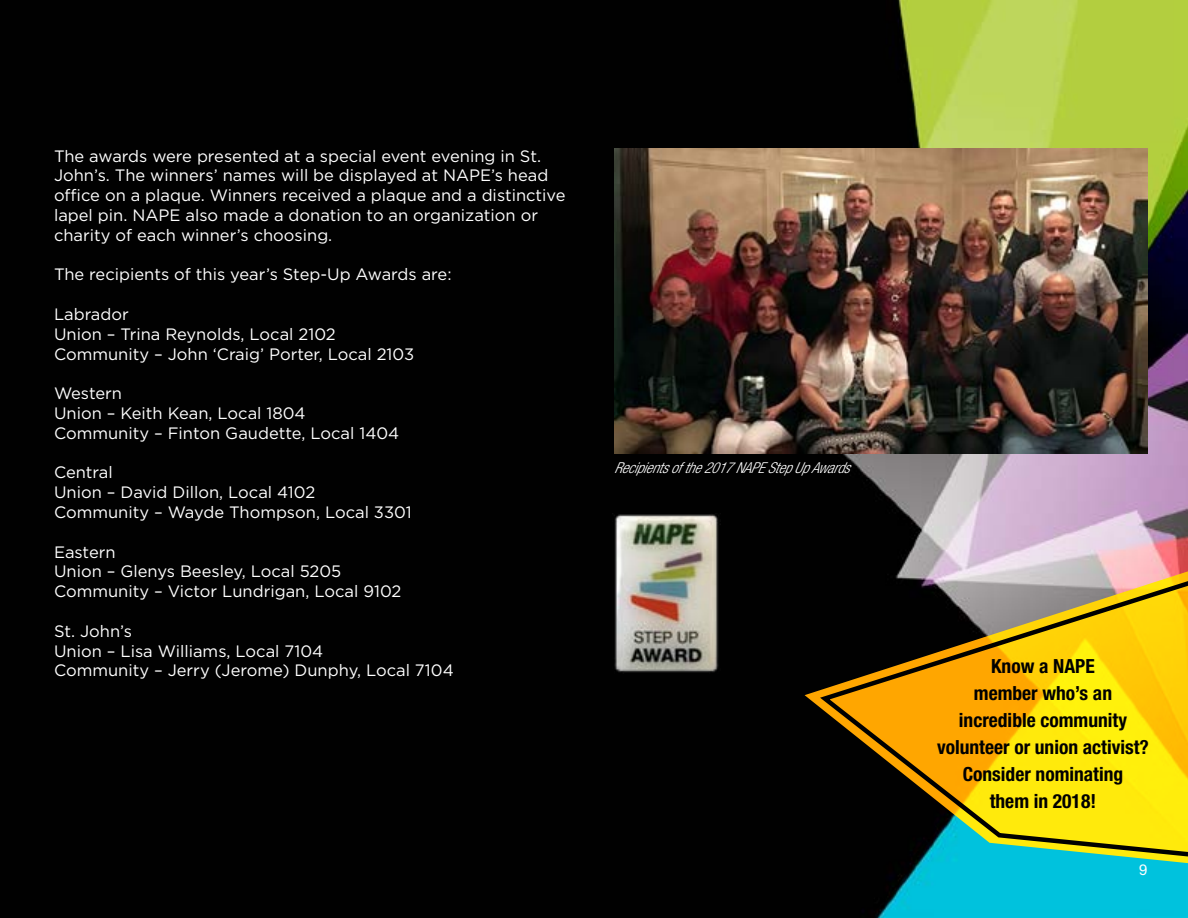
<style>
.page{position:relative;width:1188px;height:918px;background:#fff}
.page>*{position:absolute;margin:0;border:0;box-sizing:border-box;transform-origin:0 0}
.t1{font:700 condensed 19.5px/27px "Helvetica Neue LT Pro";color:#000;text-align:center}
.t2{font:16.5px/19.8px "Gotham";color:#fff}
.t3{font:italic 300 condensed 15px "Helvetica Neue LT Pro";letter-spacing:-.01em;color:#fff}
.t4{font:15px "Helvetica Neue LT Pro";color:#fff}
</style>
<div class="page">
<img style="left:0;top:0;width:1188px;height:918px">
<svg style="left:805px;top:567px;width:383px;height:298px;fill:#010101"></svg>
<img style="left:614px;top:148px;width:534px;height:305px">
<svg style="left:815px;top:574px;width:373px;height:286px"></svg>
<img style="left:612px;top:513px;width:108px;height:160px">
<p class="t2" style="left:54px;top:146px;width:513px">The awards were presented at a special event evening in St.<br>John’s. The winners’ names will be displayed at NAPE’s head office on a plaque. Winners received a plaque and a distinctive lapel pin. NAPE also made a donation to an organization or charity of each winner’s choosing.</p>
<p class="t2" style="left:54px;top:264px;width:399px">The recipients of this year’s Step-Up Awards are:</p>
<p class="t2" style="left:54px;top:304px;width:362px">Labrador<br>Union – Trina Reynolds, Local 2102<br>Community – John ‘Craig’ Porter, Local 2103</p>
<p class="t2" style="left:54px;top:383px;width:347px">Western<br>Union – Keith Kean, Local 1804<br>Community – Finton Gaudette, Local 1404</p>
<p class="t2" style="left:54px;top:462px;width:359px">Central<br>Union – David Dillon, Local 4102<br>Community – Wayde Thompson, Local 3301</p>
<p class="t2" style="left:54px;top:542px;width:349px">Eastern<br>Union – Glenys Beesley, Local 5205<br>Community – Victor Lundrigan, Local 9102</p>
<p class="t2" style="left:54px;top:621px;width:401px">St. John’s<br>Union – Lisa Williams, Local 7104<br>Community – Jerry (Jerome) Dunphy, Local 7104</p>
<p class="t3" style="left:614px;top:459px;width:241px">Recipientsof the2017 NAPE StepUpAwards</p>
<p class="t1" style="left:937px;top:652px;width:213px">Know a NAPE<br>member who’s an incredible community volunteer or union activist?<br>Consider nominating<br>them in 2018!</p>
<p class="t4" style="left:1139px;top:860px;width:10px">9</p>
</div>
